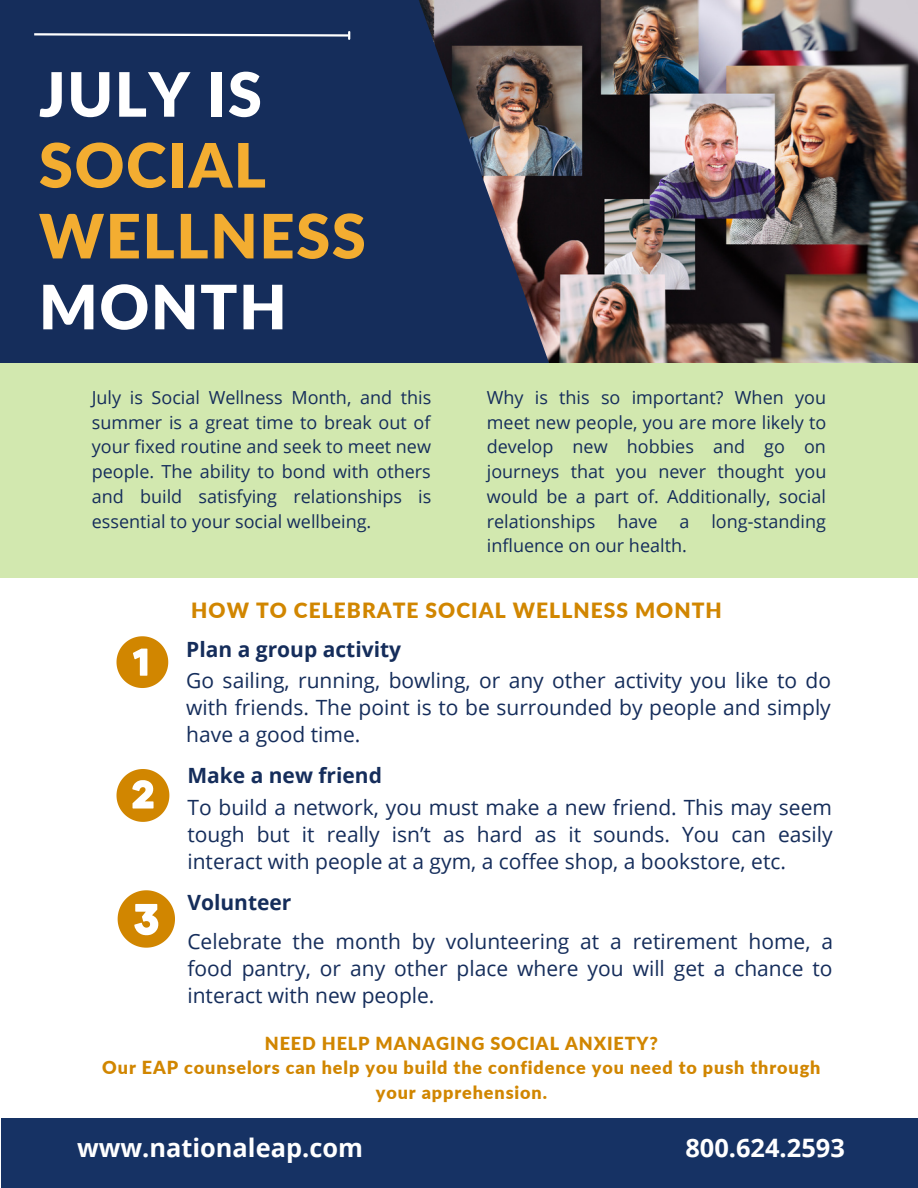
<style>
.page{position:relative;width:918px;height:1188px;background:#fff}
.page>*{position:absolute;margin:0;border:0;box-sizing:border-box;transform-origin:0 0}
.t1{font:900 61.2px/70.8px "Lato";letter-spacing:.03em;color:#f3ad31}
.t2{font:900 61.2px "Lato";letter-spacing:.03em;color:#fff}
.t3{font:700 25.35px "Open Sans";color:#fff}
.t4{font:21px/27px "Open Sans";color:#152d5b;text-align:justify}
.t5{font:700 21px "Open Sans";color:#152d5b}
.t6{font:900 21px "Lato";letter-spacing:.05em;color:#d18600}
.t7{font:18px/24.8px "Open Sans";color:#152d5b;text-align:justify}
.t8{font:900 18px/24.8px "Lato";letter-spacing:.05em;color:#d18600;text-align:center}
.s1{color:#fff}
</style>
<div class="page">
<img style="left:550px;top:0;width:368px;height:362px">
<svg style="left:0;top:0;width:550px;height:363px;background:#1e325a"></svg>
<div style="left:1px;top:1118px;width:917px;height:70px;background:#163264"></div>
<svg style="left:32px;top:32px;width:319px;height:7px"></svg>
<div style="left:0;top:363px;width:918px;height:215px;background:#d2e8af"></div>
<svg style="left:117px;top:636px;width:51px;height:52px"></svg>
<svg style="left:117px;top:769px;width:52px;height:53px"></svg>
<svg style="left:118px;top:890px;width:57px;height:58px"></svg>
<p class="t2" style="left:39px;top:56px;width:224px">JULY IS</p>
<p class="t1" style="left:39px;top:128px;width:328px">SOCIAL<br>WELLNESS<br><span class="s1">MONTH</span></p>
<p class="t7" style="left:92px;top:385px;width:341px">July is Social Wellness Month, and this summer is a great time to break out of your fixed routine and seek to meet new people. The ability to bond with others and build satisfying relationships is essential to your social wellbeing.</p>
<p class="t7" style="left:487px;top:385px;width:341px">Why is this so important? When you meet new people, you are more likely to develop new hobbies and go on journeys that you never thought you would be a part of. Additionally, social relationships have a long-standing influence on our health.</p>
<p class="t6" style="left:191px;top:598px;width:532px">HOW TO CELEBRATE SOCIAL WELLNESS MONTH</p>
<p class="t5" style="left:186px;top:634px;width:216px">Plan a group activity</p>
<p class="t4" style="left:186px;top:667px;width:646px">Go sailing, running, bowling, or any other activity you like to do with friends. The point is to be surrounded by people and simply have a good time.</p>
<p class="t5" style="left:187px;top:761px;width:196px">Make a new friend</p>
<p class="t4" style="left:187px;top:793px;width:647px">To build a network, you must make a new friend. This may seem tough but it really isn’t as hard as it sounds. You can easily interact with people at a gym, a coffee shop, a bookstore, etc.</p>
<p class="t5" style="left:187px;top:888px;width:106px">Volunteer</p>
<p class="t4" style="left:187px;top:927px;width:647px">Celebrate the month by volunteering at a retirement home, a food pantry, or any other place where you will get a chance to interact with new people.</p>
<p class="t8" style="left:265px;top:1030px;width:395px">NEED HELP MANAGING SOCIAL ANXIETY?</p>
<p class="t8" style="left:102px;top:1055px;width:720px">Our EAP counselors can help you build the confidence you need to push through your apprehension.</p>
<p class="t3" style="left:77px;top:1130px;width:287px">www.nationaleap.com</p>
<p class="t3" style="left:685px;top:1130px;width:161px">800.624.2593</p>
</div>
